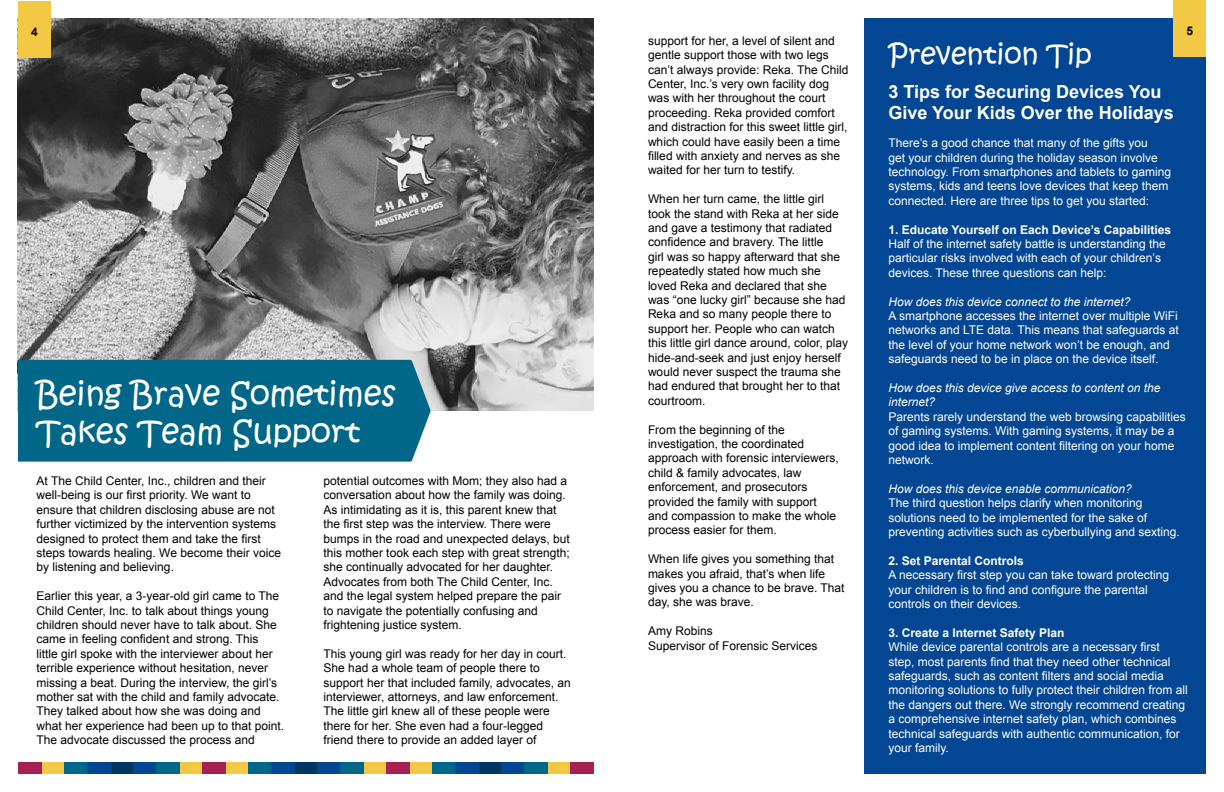
<style>
.page{position:relative;width:1224px;height:792px;background:#fff}
.page>*{position:absolute;margin:0;border:0;box-sizing:border-box;transform-origin:0 0}
.t1{font:32px/38.4px "Kristen ITC";color:#fff}
.t2{font:28px "Kristen ITC";color:#fff}
.t3{font:700 18px/21.6px "Arial";color:#fff}
.t4{font:12px/14.4px "Arial";color:#000}
.t5{font:12px/14.4px "Arial";color:#fff}
.t6{font:italic 12px/14.4px "Arial";color:#fff}
.t7{font:700 12px "Arial";color:#fff}
.t8{font:700 12px "Arial";color:#000}
</style>
<div class="page">
<div style="left:41px;top:762px;width:23px;height:12px;background:#f3c844"></div>
<div style="left:64px;top:762px;width:23px;height:12px;background:#006789"></div>
<div style="left:18px;top:762px;width:23px;height:12px;background:#a62051"></div>
<div style="left:110px;top:762px;width:23px;height:12px;background:#003663"></div>
<div style="left:133px;top:762px;width:23px;height:12px;background:#034694"></div>
<div style="left:87px;top:762px;width:23px;height:12px;background:#034694"></div>
<div style="left:179px;top:762px;width:24px;height:12px;background:#f3c844"></div>
<div style="left:202px;top:762px;width:24px;height:12px;background:#a62051"></div>
<div style="left:156px;top:762px;width:24px;height:12px;background:#006789"></div>
<div style="left:226px;top:762px;width:23px;height:12px;background:#f3c844"></div>
<div style="left:249px;top:762px;width:23px;height:12px;background:#006789"></div>
<div style="left:295px;top:762px;width:23px;height:12px;background:#003663"></div>
<div style="left:318px;top:762px;width:23px;height:12px;background:#034694"></div>
<div style="left:272px;top:762px;width:23px;height:12px;background:#034694"></div>
<div style="left:364px;top:762px;width:23px;height:12px;background:#f3c844"></div>
<div style="left:341px;top:762px;width:23px;height:12px;background:#006789"></div>
<div style="left:410px;top:762px;width:23px;height:12px;background:#f3c844"></div>
<div style="left:433px;top:762px;width:23px;height:12px;background:#006789"></div>
<div style="left:387px;top:762px;width:23px;height:12px;background:#a62051"></div>
<div style="left:479px;top:762px;width:23px;height:12px;background:#003663"></div>
<div style="left:502px;top:762px;width:23px;height:12px;background:#034694"></div>
<div style="left:456px;top:762px;width:23px;height:12px;background:#034694"></div>
<div style="left:548px;top:762px;width:23px;height:12px;background:#f3c844"></div>
<div style="left:571px;top:762px;width:23px;height:12px;background:#a62051"></div>
<div style="left:525px;top:762px;width:23px;height:12px;background:#006789"></div>
<img style="left:18px;top:18px;width:576px;height:393px">
<div style="left:864px;top:18px;width:342px;height:756px;background:#034694"></div>
<div style="left:18px;top:360px;width:413px;height:102px;background:#006789"></div>
<div style="left:18px;top:1px;width:33px;height:56px;background:#f3c844"></div>
<div style="left:1173px;top:0;width:33px;height:56px;background:#f3c844"></div>
<p class="t8" style="left:31px;top:24px;width:8px">4</p>
<p class="t8" style="left:1187px;top:23px;width:8px">5</p>
<p class="t4" style="left:648px;top:34px;width:202px">support for her, a level of silent and gentle support those with two legs can’t always provide: Reka. The Child Center, Inc.’s very own facility dog was with her throughout the court proceeding. Reka provided comfort and distraction for this sweet little girl, which could have easily been a time filled with anxiety and nerves as she waited for her turn to testify.</p>
<p class="t4" style="left:648px;top:192px;width:202px">When her turn came, the little girl took the stand with Reka at her side and gave a testimony that radiated confidence and bravery. The little<br>girl was so happy afterward that she repeatedly stated how much she loved Reka and declared that she was “one lucky girl” because she had Reka and so many people there to support her. People who can watch this little girl dance around, color, play hide-and-seek and just enjoy herself would never suspect the trauma she had endured that brought her to that courtroom.</p>
<p class="t4" style="left:648px;top:422px;width:192px">From the beginning of the investigation, the coordinated approach with forensic interviewers, child &amp; family advocates, law enforcement, and prosecutors provided the family with support and compassion to make the whole process easier for them.</p>
<p class="t4" style="left:648px;top:552px;width:198px">When life gives you something that makes you afraid, that’s when life gives you a chance to be brave. That day, she was brave.</p>
<p class="t4" style="left:648px;top:624px;width:171px">Amy Robins<br>Supervisor of Forensic Services</p>
<h2 class="t2" style="left:888px;top:36px;width:205px">Prevention Tip</h2>
<h3 class="t3" style="left:888px;top:81px;width:287px">3 Tips for Securing Devices You<br>Give Your Kids Over the Holidays</h3>
<p class="t5" style="left:888px;top:136px;width:284px">There’s a good chance that many of the gifts you<br>get your children during the holiday season involve technology. From smartphones and tablets to gaming systems, kids and teens love devices that keep them connected. Here are three tips to get you started:</p>
<p class="t7" style="left:888px;top:221px;width:284px">1. Educate Yourself on Each Device’s Capabilities</p>
<p class="t5" style="left:888px;top:237px;width:279px">Half of the internet safety battle is understanding the particular risks involved with each of your children’s devices. These three questions can help:</p>
<p class="t6" style="left:888px;top:294px;width:244px">How does this device connect to the internet?</p>
<p class="t5" style="left:888px;top:309px;width:292px">A smartphone accesses the internet over multiple WiFi networks and LTE data. This means that safeguards at the level of your home network won’t be enough, and safeguards need to be in place on the device itself.</p>
<p class="t6" style="left:888px;top:381px;width:274px">How does this device give access to content on the internet?</p>
<p class="t5" style="left:888px;top:409px;width:299px">Parents rarely understand the web browsing capabilities of gaming systems. With gaming systems, it may be a good idea to implement content filtering on your home network.</p>
<p class="t6" style="left:888px;top:481px;width:245px">How does this device enable communication?</p>
<p class="t5" style="left:888px;top:496px;width:293px">The third question helps clarify when monitoring solutions need to be implemented for the sake of preventing activities such as cyberbullying and sexting.</p>
<p class="t7" style="left:888px;top:552px;width:137px">2. Set Parental Controls</p>
<p class="t5" style="left:888px;top:568px;width:282px">A necessary first step you can take toward protecting your children is to find and configure the parental controls on their devices.</p>
<p class="t7" style="left:888px;top:624px;width:178px">3. Create a Internet Safety Plan</p>
<p class="t5" style="left:888px;top:640px;width:301px">While device parental controls are a necessary first step, most parents find that they need other technical safeguards, such as content filters and social media monitoring solutions to fully protect their children from all the dangers out there. We strongly recommend creating a comprehensive internet safety plan, which combines technical safeguards with authentic communication, for your family.</p>
<h1 class="t1" style="left:37px;top:376px;width:361px">Being Brave Sometimes<br>Takes Team Support</h1>
<p class="t4" style="left:37px;top:474px;width:246px">At The Child Center, Inc., children and their well-being is our first priority. We want to ensure that children disclosing abuse are not further victimized by the intervention systems designed to protect them and take the first steps towards healing. We become their voice by listening and believing.</p>
<p class="t4" style="left:37px;top:589px;width:249px">Earlier this year, a 3-year-old girl came to The Child Center, Inc. to talk about things young children should never have to talk about. She came in feeling confident and strong. This<br>little girl spoke with the interviewer about her terrible experience without hesitation, never missing a beat. During the interview, the girl’s mother sat with the child and family advocate.<br>They talked about how she was doing and what her experience had been up to that point.<br>The advocate discussed the process and</p>
<p class="t4" style="left:324px;top:474px;width:248px">potential outcomes with Mom; they also had a conversation about how the family was doing.<br>As intimidating as it is, this parent knew that the first step was the interview. There were bumps in the road and unexpected delays, but this mother took each step with great strength; she continually advocated for her daughter.<br>Advocates from both The Child Center, Inc. and the legal system helped prepare the pair to navigate the potentially confusing and frightening justice system.</p>
<p class="t4" style="left:324px;top:646px;width:249px">This young girl was ready for her day in court.<br>She had a whole team of people there to support her that included family, advocates, an interviewer, attorneys, and law enforcement.<br>The little girl knew all of these people were there for her. She even had a four-legged friend there to provide an added layer of</p>
</div>
